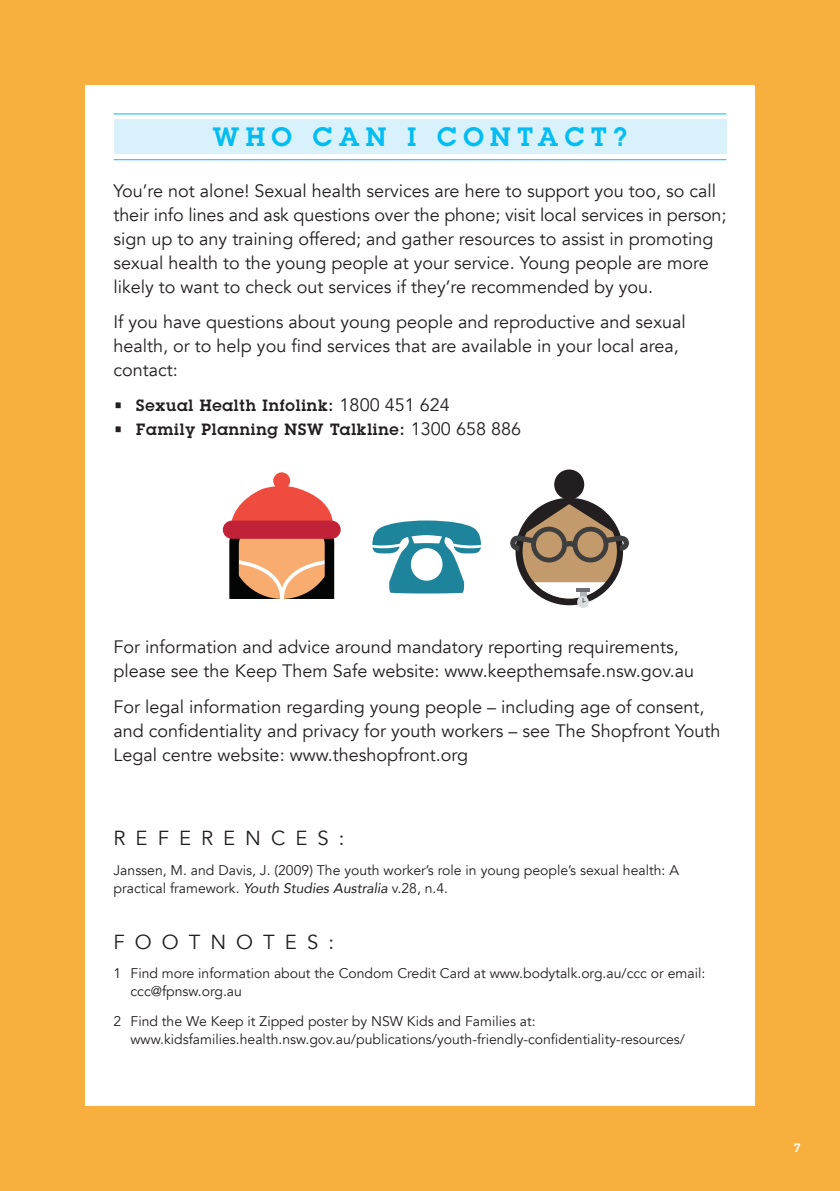
<style>
.page{position:relative;width:840px;height:1191px;background:#fff}
.page>*{position:absolute;margin:0;border:0;box-sizing:border-box;transform-origin:0 0}
.t1{font:600 26px "Lubalin Graph";letter-spacing:.25em;color:#01bdf2}
.t2{font:20.2px "Avenir";letter-spacing:.495em;color:#231f20}
.t3{font:18px/24px "Avenir";color:#231f20}
.t4{font:600 16px "Lubalin Graph";letter-spacing:.05em;color:#231f20}
.t5{font:14px/18px "Avenir";color:#231f20}
.t6{font:600 12px "Lubalin Graph";color:#fff}
.s1{font-family:"Avenir";font-weight:400;font-size:18px}
.s2{font-style:italic}
</style>
<div class="page">
<div style="left:0;top:0;width:839px;height:1191px;background:#f9af3e"></div>
<div style="left:85px;top:85px;width:669px;height:1021px;background:#fff"></div>
<div style="left:515px;top:498px;width:107px;height:107px;background:#231f20;border-radius:50%"></div>
<div style="left:554px;top:469px;width:30px;height:30px;background:#231f20;border-radius:50%"></div>
<div style="left:522px;top:504px;width:94px;height:94px;background:#c39a6b;border-radius:50%"></div>
<div style="left:576px;top:596px;width:12px;height:12px;background:#dcdddf;border-radius:50%"></div>
<svg style="left:534px;top:582px;width:71px;height:20px"></svg>
<svg style="left:510px;top:502px;width:118px;height:60px"></svg>
<div style="left:113px;top:120px;width:613px;height:34px;background:#d9f1fb"></div>
<hr style="left:113px;top:113px;width:613px;height:1px;background:#01bdf2">
<hr style="left:113px;top:159px;width:613px;height:1px;background:#01bdf2">
<svg style="left:229px;top:472px;width:106px;height:127px"></svg>
<div style="left:223px;top:520px;width:117px;height:19px;background:#c12237;border-radius:9px"></div>
<h1 class="t1" style="left:213px;top:119px;width:415px">WHO CAN I CONTACT?</h1>
<p class="t3" style="left:113px;top:179px;width:614px">You’re not alone! Sexual health services are here to support you too, so call their info lines and ask questions over the phone; visit local services in person; sign up to any training offered; and gather resources to assist in promoting sexual health to the young people at your service. Young people are more likely to want to check out services if they’re recommended by you.</p>
<p class="t3" style="left:113px;top:310px;width:573px">If you have questions about young people and reproductive and sexual health, or to help you find services that are available in your local area, contact:</p>
<p class="t4" style="left:113px;top:395px;width:337px">• Sexual Health Infolink: <span class="s1">1800 451 624</span></p>
<p class="t4" style="left:113px;top:419px;width:409px">• Family Planning NSW Talkline: <span class="s1">1300 658 886</span></p>
<p class="t3" style="left:113px;top:635px;width:582px">For information and advice around mandatory reporting requirements, please see the Keep Them Safe website: www.keepthemsafe.nsw.gov.au</p>
<p class="t3" style="left:113px;top:694px;width:608px">For legal information regarding young people – including age of consent, and confidentiality and privacy for youth workers – see The Shopfront Youth<br>Legal centre website: www.theshopfront.org</p>
<p class="t2" style="left:113px;top:826px;width:232px">REFERENCES:</p>
<p class="t5" style="left:113px;top:861px;width:566px">Janssen, M. and Davis, J. (2009) The youth worker’s role in young people’s sexual health: A practical framework. <span class="s2">Youth Studies Australia</span> v.28, n.4.</p>
<p class="t2" style="left:113px;top:929px;width:222px">FOOTNOTES:</p>
<p class="t5" style="left:130px;top:964px;width:576px;text-indent:-17px">1 Find more information about the Condom Credit Card at www.bodytalk.org.au/ccc or email: ccc@fpnsw.org.au</p>
<p class="t5" style="left:130px;top:1012px;width:555px;text-indent:-17px">2 Find the We Keep it Zipped poster by NSW Kids and Families at: www.kidsfamilies.health.nsw.gov.au/publications/youth-friendly-confidentiality-resources/</p>
<p class="t6" style="left:793px;top:1139px;width:8px">7</p>
</div>
